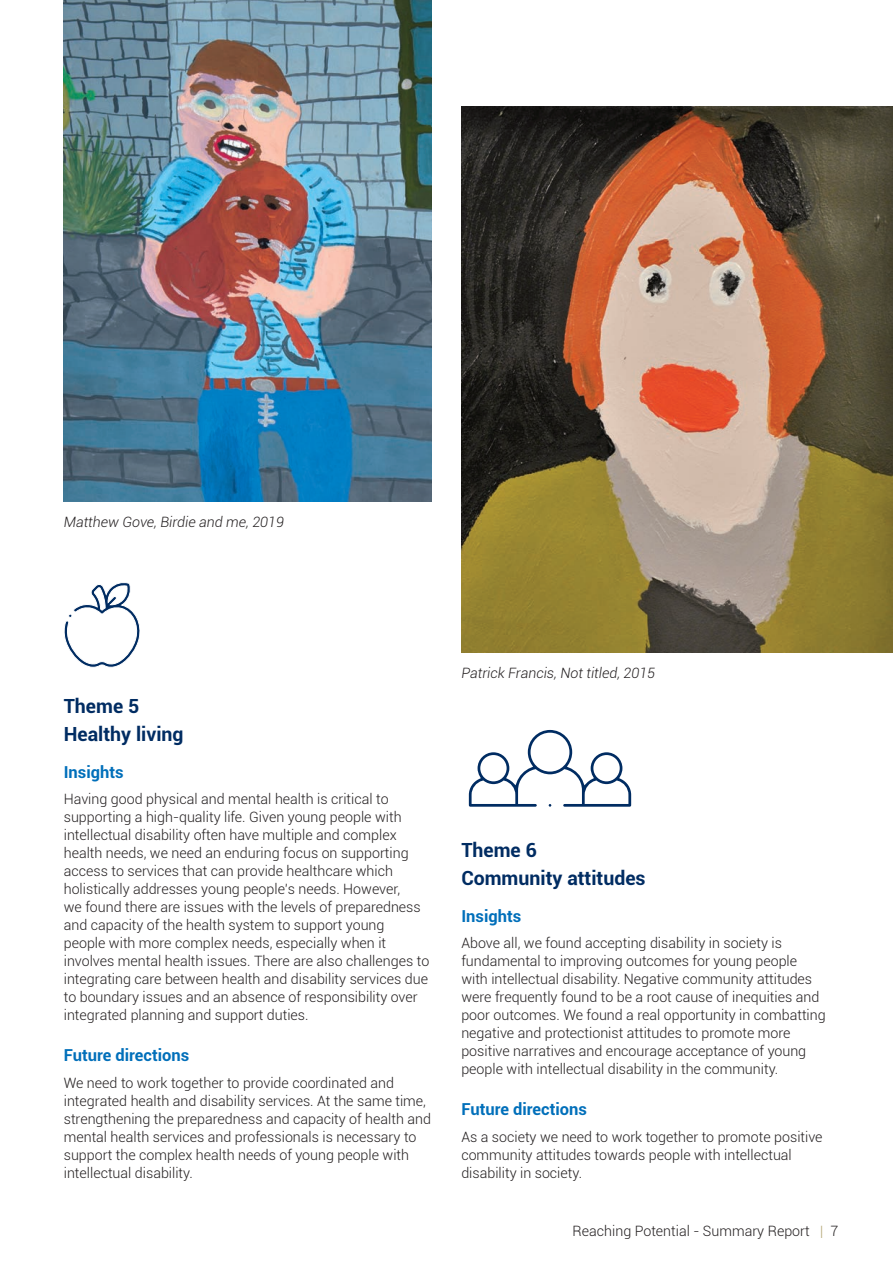
<style>
.page{position:relative;width:893px;height:1263px;background:#fff}
.page>*{position:absolute;margin:0;border:0;box-sizing:border-box;transform-origin:0 0}
.Heading_3{font:700 19.5px "Roboto";color:#002c62}
.Heading_4{font:700 16.5px "Roboto";color:#006fba}
.Body{font:300 14.25px/18px "Roboto";color:#231f20}
.Body-2{font:italic 300 14.25px "Roboto";color:#231f20}
.s1{color:#b6a979}
</style>
<div class="page">
<svg style="left:468px;top:729px;width:164px;height:78px"></svg>
<div style="left:545px;top:800px;width:10px;height:10px;border:4px solid #fff;border-radius:50%"></div>
<svg style="left:64px;top:582px;width:76px;height:86px"></svg>
<img style="left:64px;top:0;width:368px;height:502px">
<img style="left:461px;top:106px;width:432px;height:547px">
<p class="Body-2" style="left:64px;top:512px;width:222px">Matthew Gove, Birdie and me, 2019</p>
<p class="Heading_3" style="left:64px;top:693px;width:77px">Theme 5</p>
<p class="Heading_3" style="left:64px;top:720px;width:121px">Healthy living</p>
<p class="Heading_4" style="left:64px;top:760px;width:61px">Insights</p>
<p class="Body" style="left:64px;top:790px;width:367px">Having good physical and mental health is critical to supporting a high-quality life. Given young people with intellectual disability often have multiple and complex health needs, we need an enduring focus on supporting access to services that can provide healthcare which holistically addresses young people’s needs. However,<br>we found there are issues with the levels of preparedness and capacity of the health system to support young people with more complex needs, especially when it involves mental health issues. There are also challenges to integrating care between health and disability services due to boundary issues and an absence of responsibility over integrated planning and support duties.</p>
<p class="Heading_4" style="left:64px;top:1044px;width:127px">Future directions</p>
<p class="Body" style="left:64px;top:1073px;width:369px">We need to work together to provide coordinated and integrated health and disability services. At the same time, strengthening the preparedness and capacity of health and mental health services and professionals is necessary to support the complex health needs of young people with intellectual disability.</p>
<p class="Body-2" style="left:461px;top:663px;width:195px">Patrick Francis, Not titled, 2015</p>
<p class="Heading_3" style="left:461px;top:837px;width:77px">Theme 6</p>
<p class="Heading_3" style="left:461px;top:864px;width:186px">Community attitudes</p>
<p class="Heading_4" style="left:461px;top:904px;width:61px">Insights</p>
<p class="Body" style="left:461px;top:934px;width:366px">Above all, we found accepting disability in society is fundamental to improving outcomes for young people with intellectual disability. Negative community attitudes were frequently found to be a root cause of inequities and poor outcomes. We found a real opportunity in combatting negative and protectionist attitudes to promote more positive narratives and encourage acceptance of young people with intellectual disability in the community.</p>
<p class="Heading_4" style="left:461px;top:1098px;width:127px">Future directions</p>
<p class="Body" style="left:461px;top:1127px;width:363px">As a society we need to work together to promote positive community attitudes towards people with intellectual disability in society.</p>
<p class="Body" style="left:573px;top:1222px;width:267px">Reaching Potential - Summary Report <span class="s1">|</span> 7</p>
</div>
